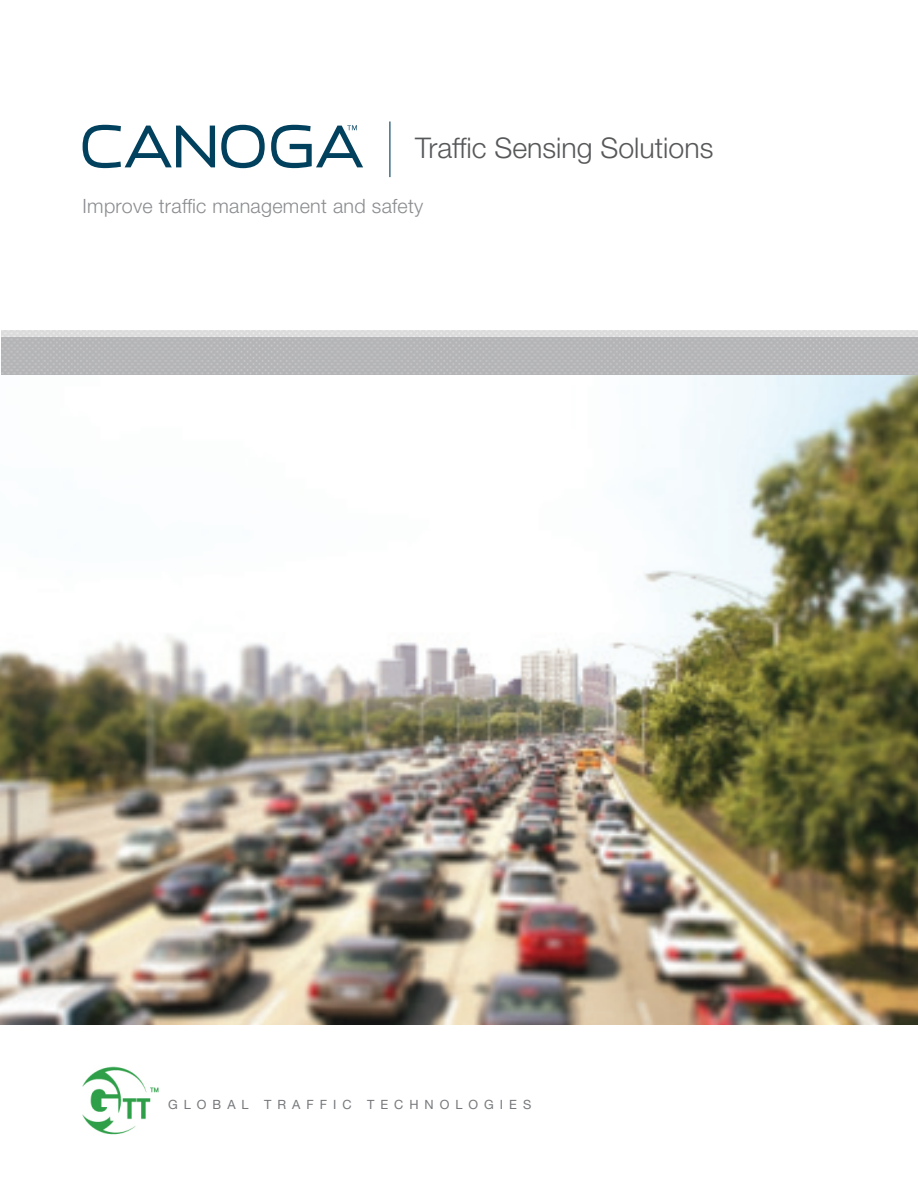
<style>
.page{position:relative;width:918px;height:1188px;background:#fff}
.page>*{position:absolute;margin:0;border:0;box-sizing:border-box;transform-origin:0 0}
.t1{font:300 28.5px "Helvetica Neue LT Std";color:#57585a}
.t2{font:300 19.8px "Helvetica Neue LT Std";letter-spacing:.015em;color:#8a8c8f}
.t3{font:12.75px "Helvetica Neue LT Std";letter-spacing:.47em;color:#76787b}
</style>
<div class="page">
<img style="left:0;top:349px;width:918px;height:675px">
<img style="left:82px;top:1066px;width:77px;height:69px">
<img style="left:2px;top:330px;width:916px;height:45px">
<svg style="left:83px;top:125px;width:132px;height:43px"></svg>
<svg style="left:221px;top:125px;width:44px;height:43px"></svg>
<svg style="left:271px;top:125px;width:92px;height:43px"></svg>
<hr style="left:389px;top:122px;width:1px;height:55px;background:#02415e">
<p class="t1" style="left:415px;top:130px;width:300px">Traffic Sensing Solutions</p>
<p class="t2" style="left:83px;top:194px;width:342px">Improve traffic management and safety</p>
<p class="t3" style="left:168px;top:1097px;width:365px">GLOBAL TRAFFIC TECHNOLOGIES</p>
</div>
